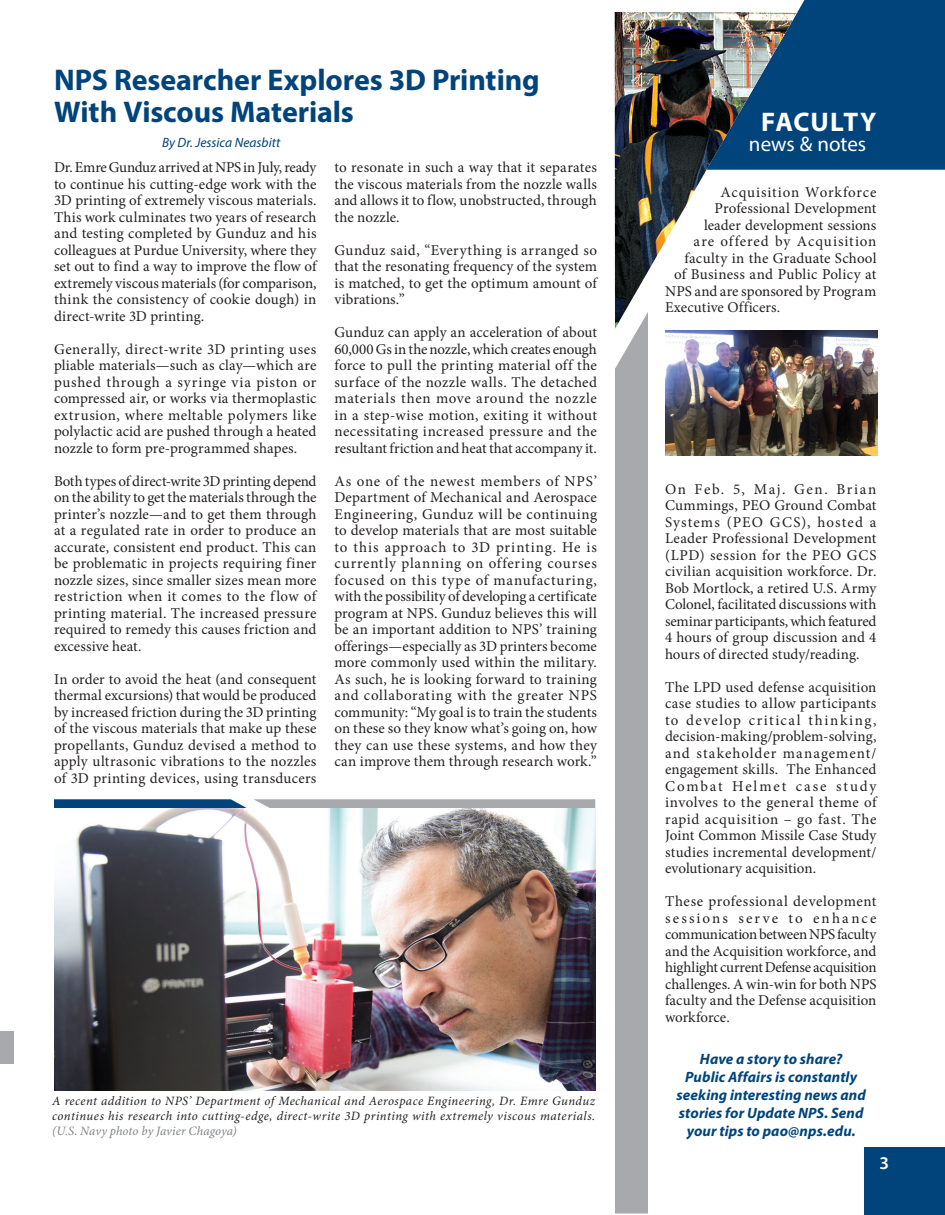
<style>
.page{position:relative;width:945px;height:1215px;background:#fff}
.page>*{position:absolute;margin:0;border:0;box-sizing:border-box;transform-origin:0 0}
.t1{font:700 30px/31.5px "Myriad Pro";letter-spacing:-.005em;color:#00447b}
.t2{font:700 27px "Myriad Pro";letter-spacing:.025em;color:#fff}
.t3{font:21px "Myriad Pro";color:#fff}
.t4{font:600 18px "Myriad Pro";color:#fff}
.t5{font:15px/16.5px "Minion Pro";letter-spacing:.01em;color:#231f20;text-align:justify}
.t6{font:italic 700 15px/18px "Myriad Pro";letter-spacing:.005em;color:#00447b;text-align:center}
.t7{font:15px "Minion Pro";letter-spacing:.055em;color:#231f20}
.t8{font:15px "Minion Pro";letter-spacing:.05em;color:#231f20}
.t9{font:italic 13.5px "Myriad Pro";color:#00447b}
.t10{font:italic 12.75px/15px "Minion Pro";letter-spacing:.035em;color:#231f20}
.t11{font:italic 12.75px "Minion Pro";letter-spacing:.005em;color:#808285}
</style>
<div class="page">
<div style="left:0;top:1031px;width:14px;height:33px;background:#a8a9ad"></div>
<div style="left:615px;top:329px;width:33px;height:885px;background:#a8a9ad"></div>
<svg style="left:54px;top:799px;width:193px;height:9px;background:#125184"></svg>
<svg style="left:254px;top:799px;width:341px;height:9px;background:#acadb1"></svg>
<img style="left:54px;top:808px;width:541px;height:282px">
<div style="left:797px;top:0;width:148px;height:170px;background:#00447b"></div>
<img style="left:615px;top:12px;width:183px;height:317px">
<img style="left:665px;top:331px;width:212px;height:124px">
<div style="left:864px;top:1148px;width:81px;height:67px;background:#00447b"></div>
<h1 class="t1" style="left:54px;top:63px;width:487px">NPS Researcher Explores 3D Printing<br>With Viscous Materials</h1>
<p class="t9" style="left:162px;top:134px;width:120px">By Dr. Jessica Neasbitt</p>
<p class="t5" style="left:54px;top:159px;width:264px">Dr. Emre Gunduz arrived at NPS in July, ready to continue his cutting-edge work with the 3D printing of extremely viscous materials.<br>This work culminates two years of research and testing completed by Gunduz and his colleagues at Purdue University, where they set out to find a way to improve the flow of extremely viscous materials (for comparison, think the consistency of cookie dough) in direct-write 3D printing.</p>
<p class="t5" style="left:54px;top:341px;width:264px">Generally, direct-write 3D printing uses pliable materials—such as clay—which are pushed through a syringe via piston or compressed air, or works via thermoplastic extrusion, where meltable polymers like polylactic acid are pushed through a heated nozzle to form pre-programmed shapes.</p>
<p class="t5" style="left:54px;top:473px;width:264px">Both types of direct-write 3D printing depend on the ability to get the materials through the printer’s nozzle—and to get them through at a regulated rate in order to produce an accurate, consistent end product. This can be problematic in projects requiring finer nozzle sizes, since smaller sizes mean more restriction when it comes to the flow of printing material. The increased pressure required to remedy this causes friction and excessive heat.</p>
<p class="t5" style="left:54px;top:671px;width:264px">In order to avoid the heat (and consequent thermal excursions) that would be produced by increased friction during the 3D printing of the viscous materials that make up these propellants, Gunduz devised a method to apply ultrasonic vibrations to the nozzles of 3D printing devices, using transducers</p>
<p class="t5" style="left:334px;top:159px;width:264px">to resonate in such a way that it separates the viscous materials from the nozzle walls and allows it to flow, unobstructed, through the nozzle.</p>
<p class="t5" style="left:334px;top:242px;width:264px">Gunduz said, “Everything is arranged so that the resonating frequency of the system is matched, to get the optimum amount of vibrations.”</p>
<p class="t5" style="left:334px;top:324px;width:264px">Gunduz can apply an acceleration of about 60,000 Gs in the nozzle, which creates enough force to pull the printing material off the surface of the nozzle walls. The detached materials then move around the nozzle in a step-wise motion, exiting it without necessitating increased pressure and the resultant friction and heat that accompany it.</p>
<p class="t5" style="left:334px;top:473px;width:264px">As one of the newest members of NPS’ Department of Mechanical and Aerospace Engineering, Gunduz will be continuing to develop materials that are most suitable to this approach to 3D printing. He is currently planning on offering courses focused on this type of manufacturing, with the possibility of developing a certificate program at NPS. Gunduz believes this will be an important addition to NPS’ training offerings—especially as 3D printers become more commonly used within the military.<br>As such, he is looking forward to training and collaborating with the greater NPS community: “My goal is to train the students on these so they know what’s going on, how they can use these systems, and how they can improve them through research work.”</p>
<p class="t10" style="left:52px;top:1094px;width:545px">A recent addition to NPS’ Department of Mechanical and Aerospace Engineering, Dr. Emre Gunduz continues his research into cutting-edge, direct-write 3D printing with extremely viscous materials.</p>
<p class="t11" style="left:52px;top:1124px;width:186px">(U.S. Navy photo by Javier Chagoya)</p>
<h2 class="t2" style="left:761px;top:105px;width:117px">FACULTY</h2>
<h3 class="t3" style="left:749px;top:131px;width:119px">news &amp; notes</h3>
<p class="t8" style="left:721px;top:182px;width:158px">Acquisition Workforce</p>
<p class="t5" style="left:715px;top:200px;width:163px">Professional Development</p>
<p class="t5" style="left:704px;top:217px;width:174px">leader development sessions</p>
<p class="t7" style="left:694px;top:232px;width:185px">are offered by Acquisition</p>
<p class="t5" style="left:685px;top:250px;width:193px">faculty in the Graduate School</p>
<p class="t5" style="left:674px;top:266px;width:204px">of Business and Public Policy at</p>
<p class="t5" style="left:665px;top:283px;width:213px">NPS and are sponsored by Program</p>
<p class="t5" style="left:665px;top:299px;width:117px">Executive Officers.</p>
<p class="t5" style="left:665px;top:481px;width:213px">On Feb. 5, Maj. Gen. Brian Cummings, PEO Ground Combat Systems (PEO GCS), hosted a Leader Professional Development (LPD) session for the PEO GCS civilian acquisition workforce. Dr.<br>Bob Mortlock, a retired U.S. Army Colonel, facilitated discussions with seminar participants, which featured 4 hours of group discussion and 4 hours of directed study/reading.</p>
<p class="t5" style="left:665px;top:679px;width:213px">The LPD used defense acquisition case studies to allow participants to develop critical thinking, decision-making/problem-solving, and stakeholder management/ engagement skills. The Enhanced Combat Helmet case study involves to the general theme of rapid acquisition – go fast. The Joint Common Missile Case Study studies incremental development/ evolutionary acquisition.</p>
<p class="t5" style="left:665px;top:893px;width:213px">These professional development sessions serve to enhance communication between NPS faculty and the Acquisition workforce, and highlight current Defense acquisition challenges. A win-win for both NPS faculty and the Defense acquisition workforce.</p>
<p class="t6" style="left:677px;top:1050px;width:191px">Have a story to share?<br>Public Affairs is constantly seeking interesting news and stories for Update NPS. Send your tips to pao@nps.edu.</p>
<p class="t4" style="left:879px;top:1151px;width:11px">3</p>
</div>
